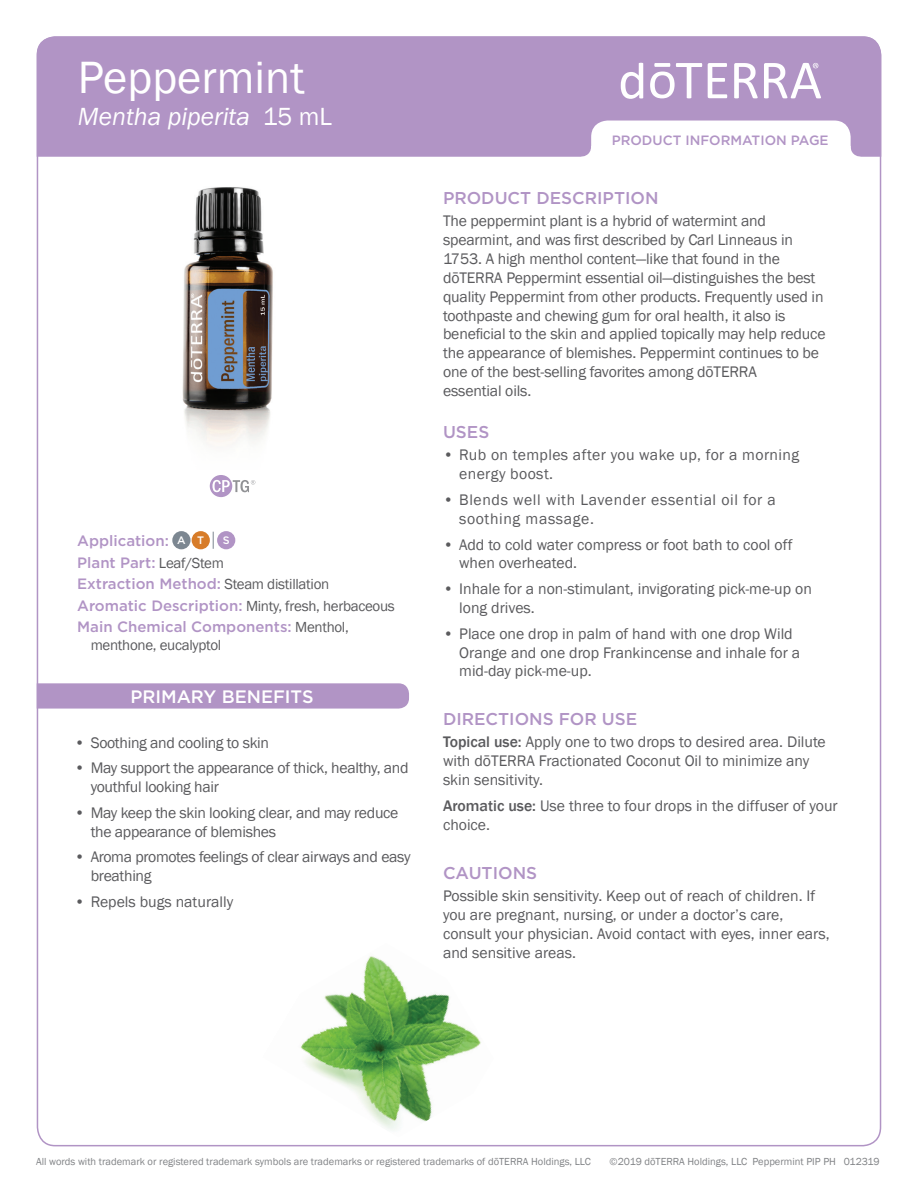
<style>
.page{position:relative;width:918px;height:1188px;background:#fff}
.page>*{position:absolute;margin:0;border:0;box-sizing:border-box;transform-origin:0 0}
.t1{font:46.5px "Franklin Gothic";color:#fff}
.t2{font:italic 25.5px "Franklin Gothic";color:#fff}
.t3{font:500 18px "Gotham";color:#fff}
.Purple_Headers{font:500 17.1px "Gotham";color:#b194c5}
.Body{font:15.75px/18.9px "Franklin Gothic";letter-spacing:-.01em;color:#5a5a5d}
.Directions_Bold_Attr{font:15.75px/18.9px "Franklin Gothic";color:#5a5a5d}
.Body-2{font:15.75px/18.9px "Franklin Gothic";letter-spacing:.04em;color:#5a5a5d}
.Body-3{font:15.75px/18.9px "Franklin Gothic";letter-spacing:.025em;color:#5a5a5d}
.Oil_Attribute_Panel{font:15px/18px "Franklin Gothic";letter-spacing:-.02em;color:#5a5a5d}
.Oil_Attribute_Panel-2{font:500 15px "Gotham";color:#b194c5}
.t4{font:500 13.5px "Gotham";color:#b194c5}
.t5{font:500 10.8px "Gotham";color:#fff}
.t6{font:10.5px "Franklin Gothic";color:#808285}
.s1{font-style:normal}
.s2{font-family:"Franklin Gothic";font-weight:400;color:#5a5a5d}
.s3{font-family:"Gotham";font-weight:500;color:#b194c5}
.s4{font-weight:500}
</style>
<div class="page">
<svg style="left:210px;top:475px;width:45px;height:22px"></svg>
<div style="left:37px;top:36px;width:844px;height:121px;background:#b194c5"></div>
<svg style="left:734px;top:63px;width:24px;height:35px"></svg>
<svg style="left:708px;top:63px;width:19px;height:35px"></svg>
<svg style="left:650px;top:63px;width:52px;height:35px"></svg>
<svg style="left:621px;top:63px;width:22px;height:36px"></svg>
<svg style="left:764px;top:63px;width:57px;height:35px"></svg>
<svg style="left:581px;top:121px;width:280px;height:36px"></svg>
<img style="left:182px;top:187px;width:91px;height:258px">
<svg style="left:213px;top:532px;width:1px;height:17px"></svg>
<div style="left:172px;top:531px;width:19px;height:18px;background:#7c8791;border-radius:50%"></div>
<div style="left:192px;top:531px;width:18px;height:18px;background:#d77c29;border-radius:50%"></div>
<div style="left:217px;top:531px;width:18px;height:18px;background:#b194c5;border-radius:50%"></div>
<svg style="left:37px;top:683px;width:372px;height:26px;background:#b397c6"></svg>
<img style="left:300px;top:956px;width:181px;height:174px">
<p class="t1" style="left:78px;top:49px;width:228px">Peppermint</p>
<p class="t2" style="left:78px;top:101px;width:256px">Mentha piperita <span class="s1">15 mL</span></p>
<p class="Oil_Attribute_Panel-2" style="left:77px;top:531px;width:93px">Application:</p>
<p class="t5" style="left:177px;top:533px;width:10px">A</p>
<p class="t5" style="left:197px;top:533px;width:8px">T</p>
<p class="t5" style="left:223px;top:533px;width:8px">S</p>
<p class="Oil_Attribute_Panel-2" style="left:77px;top:553px;width:148px">Plant Part: <span class="s2">Leaf/Stem</span></p>
<p class="Oil_Attribute_Panel-2" style="left:77px;top:574px;width:254px">Extraction Method: <span class="s2">Steam distillation</span></p>
<p class="Oil_Attribute_Panel" style="left:77px;top:597px;width:319px"><span class="s3">Aromatic Description:</span> Minty, fresh, herbaceous</p>
<p class="Oil_Attribute_Panel" style="left:91px;top:618px;width:260px;text-indent:-14px"><span class="s3">Main Chemical Components:</span> Menthol, menthone, eucalyptol</p>
<p class="t3" style="left:130px;top:685px;width:185px">PRIMARY BENEFITS</p>
<p class="Body" style="left:75px;top:733px;width:196px">• Soothing and cooling to skin</p>
<p class="Body" style="left:91px;top:759px;width:319px;text-indent:-16px">• May support the appearance of thick, healthy, and youthful looking hair</p>
<p class="Body" style="left:91px;top:804px;width:309px;text-indent:-16px">• May keep the skin looking clear, and may reduce the appearance of blemishes</p>
<p class="Body" style="left:91px;top:848px;width:322px;text-indent:-16px">• Aroma promotes feelings of clear airways and easy breathing</p>
<p class="Body" style="left:75px;top:893px;width:160px">• Repels bugs naturally</p>
<p class="t4" style="left:612px;top:131px;width:218px">PRODUCT INFORMATION PAGE</p>
<p class="Purple_Headers" style="left:443px;top:187px;width:217px">PRODUCT DESCRIPTION</p>
<p class="Body" style="left:443px;top:212px;width:325px">The peppermint plant is a hybrid of watermint and</p>
<p class="Body" style="left:443px;top:231px;width:352px">spearmint, and was first described by Carl Linneaus in</p>
<p class="Body" style="left:443px;top:249px;width:338px">1753. A high menthol content—like that found in the</p>
<p class="Body" style="left:443px;top:268px;width:374px">dōTERRA Peppermint essential oil—distinguishes the best</p>
<p class="Body" style="left:443px;top:287px;width:384px">quality Peppermint from other products. Frequently used in toothpaste and chewing gum for oral health, it also is beneficial to the skin and applied topically may help reduce the appearance of blemishes. Peppermint continues to be one of the best-selling favorites among dōTERRA<br>essential oils.</p>
<p class="Purple_Headers" style="left:443px;top:421px;width:48px">USES</p>
<p class="Body-3" style="left:459px;top:446px;width:342px;text-indent:-16px">• Rub on temples after you wake up, for a morning energy boost.</p>
<p class="Body-2" style="left:459px;top:491px;width:318px;text-indent:-16px">• Blends well with Lavender essential oil for a soothing massage.</p>
<p class="Body" style="left:459px;top:535px;width:335px;text-indent:-16px">• Add to cold water compress or foot bath to cool off when overheated.</p>
<p class="Body" style="left:459px;top:580px;width:354px;text-indent:-16px">• Inhale for a non-stimulant, invigorating pick-me-up on long drives.</p>
<p class="Body" style="left:459px;top:624px;width:343px;text-indent:-16px">• Place one drop in palm of hand with one drop Wild<br>Orange and one drop Frankincense and inhale for a mid-day pick-me-up.</p>
<p class="Purple_Headers" style="left:443px;top:708px;width:196px">DIRECTIONS FOR USE</p>
<p class="Directions_Bold_Attr" style="left:443px;top:733px;width:384px"><span class="s4">Topical use:</span> Apply one to two drops to desired area. Dilute with dōTERRA Fractionated Coconut Oil to minimize any skin sensitivity.</p>
<p class="Directions_Bold_Attr" style="left:443px;top:797px;width:396px"><span class="s4">Aromatic use:</span> Use three to four drops in the diffuser of your choice.</p>
<p class="Purple_Headers" style="left:443px;top:861px;width:96px">CAUTIONS</p>
<p class="Body" style="left:443px;top:886px;width:374px">Possible skin sensitivity. Keep out of reach of children. If</p>
<p class="Body" style="left:443px;top:905px;width:342px">you are pregnant, nursing, or under a doctor’s care,</p>
<p class="Body" style="left:443px;top:924px;width:388px">consult your physician. Avoid contact with eyes, inner ears,</p>
<p class="Body" style="left:443px;top:943px;width:135px">and sensitive areas.</p>
<p class="t6" style="left:36px;top:1155px;width:556px">All words with trademark or registered trademark symbols are trademarks or registered trademarks of dōTERRA Holdings, LLC</p>
<p class="t6" style="left:610px;top:1155px;width:272px">©2019 dōTERRA Holdings, LLC Peppermint PIP PH 012319</p>
</div>
